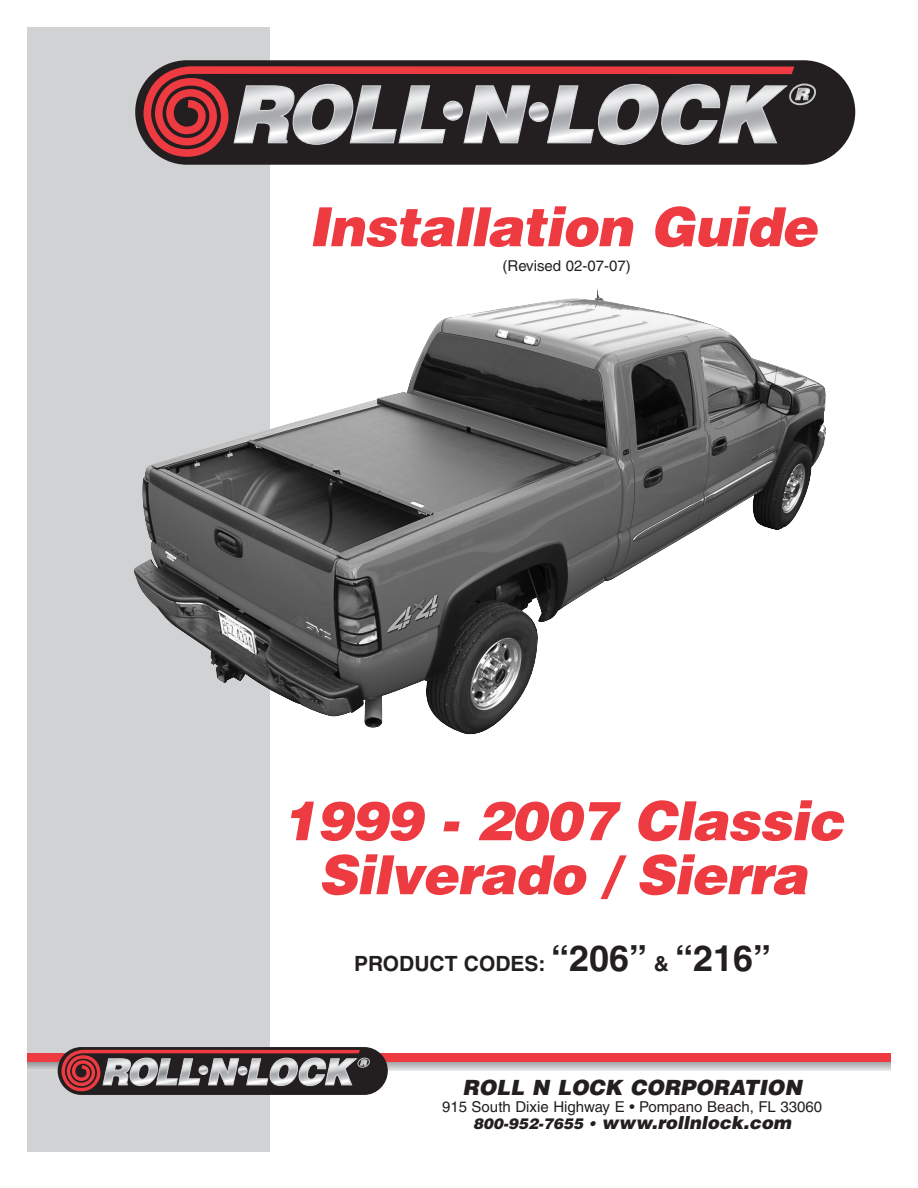
<style>
.page{position:relative;width:918px;height:1188px;background:#fff}
.page>*{position:absolute;margin:0;border:0;box-sizing:border-box;transform-origin:0 0}
.t1{font:italic 900 54px/54px "Helvetica";color:#ee3a41;text-align:center}
.t2{font:700 21px "Helvetica";color:#231f20}
.t3{font:italic 900 21px "Helvetica";color:#231f20}
.t4{font:italic 900 18px "Helvetica";color:#231f20}
.t5{font:15px "Helvetica";color:#231f20}
.s1{font-size:36px}
.s2{font-size:15px}
</style>
<div class="page">
<div style="left:27px;top:27px;width:243px;height:1125px;background:#d1d2d4"></div>
<div style="left:27px;top:1053px;width:864px;height:9px;background:#ee3a41"></div>
<hr style="left:27px;top:1071px;width:864px;height:1px;background:#e8e9ea">
<hr style="left:27px;top:1070px;width:864px;height:1px;background:#dbdcde">
<hr style="left:27px;top:1069px;width:864px;height:1px;background:#cfd0d2">
<hr style="left:27px;top:1068px;width:864px;height:1px;background:#c2c3c5">
<hr style="left:27px;top:1067px;width:864px;height:1px;background:#b5b6ba">
<hr style="left:27px;top:1066px;width:864px;height:1px;background:#a9aaae">
<hr style="left:27px;top:1065px;width:864px;height:1px;background:#9d9fa2">
<hr style="left:27px;top:1064px;width:864px;height:1px;background:#919396">
<hr style="left:27px;top:1063px;width:864px;height:1px;background:#86888b">
<hr style="left:27px;top:1062px;width:864px;height:1px;background:#7c7e81">
<div style="left:135px;top:60px;width:720px;height:105px;background:#231f20;border-radius:52px"></div>
<svg style="left:143px;top:66px;width:651px;height:91px"></svg>
<svg style="left:546px;top:83px;width:270px;height:62px"></svg>
<svg style="left:58px;top:1047px;width:330px;height:48px;background:#292324"></svg>
<svg style="left:61px;top:1050px;width:309px;height:41px;background:#7d6264"></svg>
<img style="left:134px;top:288px;width:692px;height:447px">
<h1 class="t1" style="left:309px;top:205px;width:518px">Installation Guide</h1>
<p class="t5" style="left:503px;top:260px;width:130px">(Revised 02-07-07)</p>
<h1 class="t1" style="left:282px;top:799px;width:572px">1999 - 2007 Classic<br>Silverado / Sierra</h1>
<h2 class="t2" style="left:354px;top:956px;width:419px">PRODUCT CODES: <span class="s1">“206”</span> &amp; <span class="s1">“216”</span></h2>
<h2 class="t3" style="left:462px;top:1080px;width:344px">ROLL N LOCK CORPORATION</h2>
<p class="t5" style="left:442px;top:1101px;width:382px">915 South Dixie Highway E • Pompano Beach, FL 33060</p>
<p class="t4" style="left:473px;top:1116px;width:322px"><span class="s2">800-952-7655 •</span> www.rollnlock.com</p>
</div>
